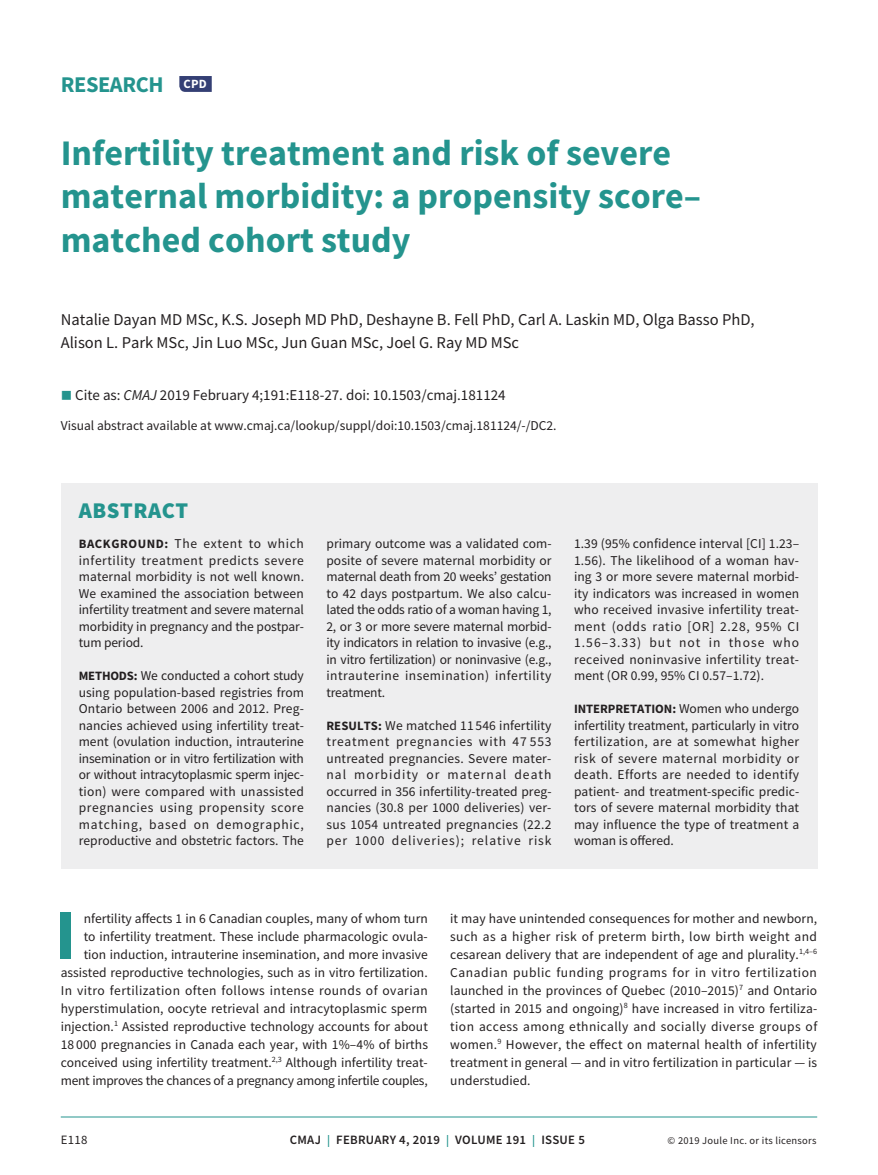
<style>
.page{position:relative;width:878px;height:1175px;background:#fff}
.page>*{position:absolute;margin:0;border:0;box-sizing:border-box;transform-origin:0 0}
.t1{font:700 70.65px "Source Sans Pro";color:#24948e}
.t2{font:700 36px/43.2px "Source Sans Pro";color:#24948e}
.t3{font:700 22.5px "Source Sans Pro";letter-spacing:-.02em;color:#24948e}
.t4{font:900 22.5px "Source Sans Pro";letter-spacing:.025em;color:#24948e}
.t5{font:16.5px/22.5px "Source Sans Pro";color:#231f20}
.t6{font:15px "Source Sans Pro";color:#231f20}
.t7{font:13.5px/16.5px "Source Sans Pro";color:#231f20;text-align:justify}
.t8{font:600 12.75px "Source Sans Pro";letter-spacing:.025em;color:#231f20}
.t9{font:700 12.75px "Source Sans Pro";letter-spacing:-.005em;color:#231f20}
.t10{font:12.75px "Source Sans Pro";color:#231f20}
.t11{font:10.5px "Source Sans Pro";letter-spacing:.025em;color:#231f20}
.s1{color:#24948e}
.s2{font-style:italic}
.s3{font-weight:700;font-size:12.75px}
.s4{font-weight:400;font-size:13.5px}
.s5{font-size:12px;color:#24948e}
</style>
<div class="page">
<hr style="left:61px;top:1116px;width:756px;height:1px;background:#24948e">
<svg style="left:179px;top:76px;width:33px;height:16px"></svg>
<div style="left:61px;top:483px;width:756px;height:385px;background:#eeeeef"></div>
<h3 class="t3" style="left:61px;top:69px;width:147px">RESEARCH <sup>CPD</sup></h3>
<h2 class="t2" style="left:61px;top:131px;width:642px">Infertility treatment and risk of severe maternal morbidity: a propensity score– matched cohort study</h2>
<p class="t5" style="left:61px;top:308px;width:695px">Natalie Dayan MD MSc, K.S. Joseph MD PhD, Deshayne B. Fell PhD, Carl A. Laskin MD, Olga Basso PhD,<br>Alison L. Park MSc, Jin Luo MSc, Jun Guan MSc, Joel G. Ray MD MSc</p>
<p class="t6" style="left:61px;top:385px;width:446px"><span class="s1">■</span> Cite as: <span class="s2">CMAJ</span> 2019 February 4;191:E118-27. doi: 10.1503/cmaj.181124</p>
<p class="t7" style="left:61px;top:417px;width:497px">Visual abstract available at www.cmaj.ca/lookup/suppl/doi:10.1503/cmaj.181124/-/DC2.</p>
<h3 class="t4" style="left:79px;top:495px;width:111px">ABSTRACT</h3>
<p class="t7" style="left:79px;top:535px;width:227px"><span class="s3">BACKGROUND:</span> The extent to which infertility treatment predicts severe maternal morbidity is not well known.<br>We examined the association between infertility treatment and severe maternal morbidity in pregnancy and the postpar&shy;tum period.</p>
<p class="t7" style="left:79px;top:667px;width:227px"><span class="s3">METHODS:</span> We conducted a cohort study using population-based registries from Ontario between 2006 and 2012. Preg&shy;nancies achieved using infertility treat&shy;ment (ovulation induction, intrauterine insemination or in vitro fertilization with or without intracytoplasmic sperm injec&shy;tion) were compared with unassisted pregnancies using propensity score matching, based on demographic, reproductive and obstetric factors. The</p>
<p class="t7" style="left:326px;top:535px;width:227px">primary outcome was a validated com&shy;posite of severe maternal morbidity or maternal death from 20 weeks’ gestation to 42 days postpartum. We also calcu&shy;lated the odds ratio of a woman having 1, 2, or 3 or more severe maternal morbid&shy;ity indicators in relation to invasive (e.g., in vitro fertilization) or noninvasive (e.g., intrauterine insemination) infertility treatment.</p>
<p class="t7" style="left:326px;top:717px;width:227px"><span class="s3">RESULTS:</span> We matched 11 546 infertility treatment pregnancies with 47 553 untreated pregnancies. Severe mater&shy;nal morbidity or maternal death occurred in 356 infertility-treated preg&shy;nancies (30.8 per 1000 deliveries) ver&shy;sus 1054 untreated pregnancies (22.2 per 1000 deliveries); relative risk</p>
<p class="t7" style="left:574px;top:535px;width:227px">1.39 (95% confidence interval [CI] 1.23– 1.56). The likelihood of a woman hav&shy;ing 3 or more severe maternal morbid&shy;ity indicators was increased in women who received invasive infertility treat&shy;ment (odds ratio [OR] 2.28, 95% CI 1.56–3.33) but not in those who received noninvasive infertility treat&shy;ment (OR 0.99, 95% CI 0.57–1.72).</p>
<p class="t9" style="left:574px;top:700px;width:226px">INTERPRETATION: <span class="s4">Women who undergo</span></p>
<p class="t7" style="left:574px;top:717px;width:227px">infertility treatment, particularly in vitro fertilization, are at somewhat higher risk of severe maternal morbidity or death. Efforts are needed to identify patient- and treatment-specific predic&shy;tors of severe maternal morbidity that may influence the type of treatment a woman is offered.</p>
<h1 class="t1" style="left:55px;top:887px;width:23px">I</h1>
<p class="t7" style="left:61px;top:909px;width:369px;line-height:18px;text-align:right">nfertility affects 1 in 6 Canadian couples, many of whom turn<br>to infertility treatment. These include pharmacologic ovula&shy;tion induction, intrauterine insemination, and more invasive assisted reproductive technologies, such as in vitro fertilization.<br>In vitro fertilization often follows intense rounds of ovarian hyperstimulation, oocyte retrieval and intracytoplasmic sperm injection.<sup>1</sup> Assisted reproductive technology accounts for about 18 000 pregnancies in Canada each year, with 1%–4% of births conceived using infertility treatment.<sup>2,3</sup> Although infertility treat&shy;ment improves the chances of a pregnancy among infertile couples,</p>
<p class="t7" style="left:450px;top:909px;width:368px;line-height:18px">it may have unintended consequences for mother and newborn, such as a higher risk of preterm birth, low birth weight and cesarean delivery that are independent of age and plurality.<sup>1,4–6<br></sup>Canadian public funding programs for in vitro fertilization launched in the provinces of Quebec (2010–2015)<sup>7</sup> and Ontario (started in 2015 and ongoing)<sup>8</sup> have increased in vitro fertiliza&shy;tion access among ethnically and socially diverse groups of women.<sup>9</sup> However, the effect on maternal health of infertility treatment in general — and in vitro fertilization in particular — is understudied.</p>
<p class="t10" style="left:61px;top:1132px;width:28px">E118</p>
<p class="t8" style="left:290px;top:1131px;width:296px">CMAJ <span class="s5">|</span> FEBRUARY 4, 2019 <span class="s5">|</span> VOLUME 191 <span class="s5">|</span> ISSUE 5</p>
<p class="t11" style="left:667px;top:1134px;width:150px">© 2019 Joule Inc. or its licensors</p>
</div>
